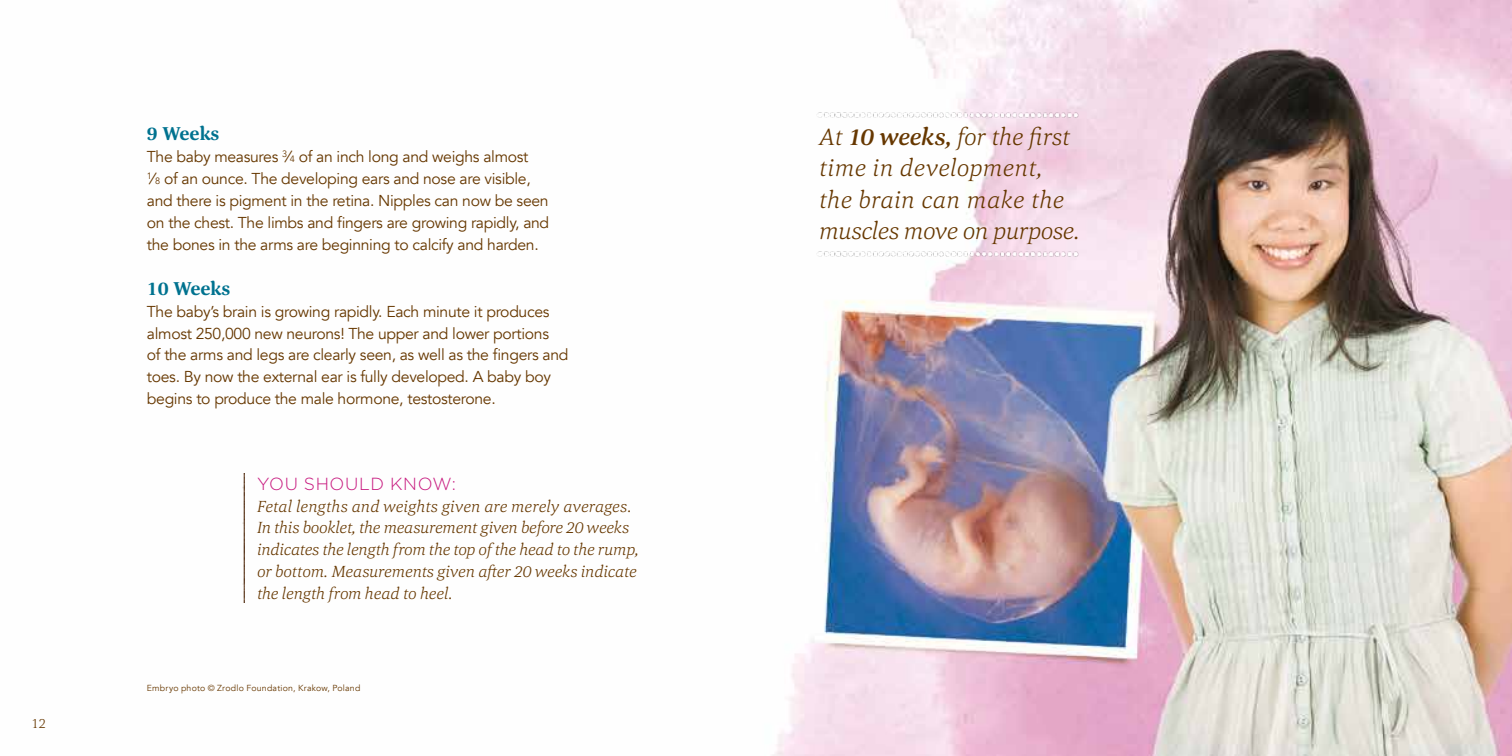
<style>
.page{position:relative;width:1512px;height:756px;background:#fff}
.page>*{position:absolute;margin:0;border:0;box-sizing:border-box;transform-origin:0 0}
.t1{font:italic 300 24.5px/31.5px "Corda";letter-spacing:.005em;color:#663700}
.t2{font:700 19.25px "Corda";color:#00728f}
.t3{font:300 17.5px "Gotham";letter-spacing:.035em;color:#c7187e}
.t4{font:italic 300 16.62px/21.9px "Corda";letter-spacing:-.01em;color:#663700}
.t5{font:15.75px/21.9px "Avenir";letter-spacing:-.02em;color:#663700}
.t6{font:300 14px "Corda";color:#663700}
.t7{font:8.75px "Avenir";letter-spacing:.025em;color:#663700}
.s1{font-size:9.1px}
.s2{font-weight:500}
</style>
<div class="page">
<img style="left:243px;top:0;width:1269px;height:756px">
<img style="left:815px;top:109px;width:264px;height:10px">
<img style="left:815px;top:249px;width:264px;height:9px">
<img style="left:242px;top:474px;width:2px;height:128px">
<p class="t6" style="left:31px;top:714px;width:16px">12</p>
<p class="t2" style="left:147px;top:121px;width:74px">9 Weeks</p>
<p class="t5" style="left:147px;top:146px;width:404px">The baby measures <sup>3</sup>⁄<span class="s1">4</span> of an inch long and weighs almost<br><sup>1</sup>⁄<span class="s1">8</span> of an ounce. The developing ears and nose are visible, and there is pigment in the retina. Nipples can now be seen on the chest. The limbs and fingers are growing rapidly, and the bones in the arms are beginning to calcify and harden.</p>
<p class="t2" style="left:147px;top:276px;width:85px">10 Weeks</p>
<p class="t5" style="left:147px;top:301px;width:423px">The baby’s brain is growing rapidly. Each minute it produces almost 250,000 new neurons! The upper and lower portions<br>of the arms and legs are clearly seen, as well as the fingers and toes. By now the external ear is fully developed. A baby boy begins to produce the male hormone, testosterone.</p>
<p class="t3" style="left:257px;top:474px;width:200px">YOU SHOULD KNOW:</p>
<p class="t4" style="left:257px;top:494px;width:383px">Fetal lengths and weights given are merely averages.<br>In this booklet, the measurement given before 20 weeks indicates the length from the top of the head to the rump, or bottom. Measurements given after 20 weeks indicate the length from head to heel.</p>
<p class="t7" style="left:147px;top:683px;width:215px">Embryo photo © Zrodlo Foundation, Krakow, Poland</p>
<h1 class="t1" style="left:819px;top:120px;width:263px">At <span class="s2">10 weeks,</span> for the first time in development, the brain can make the muscles move on purpose.</h1>
</div>
